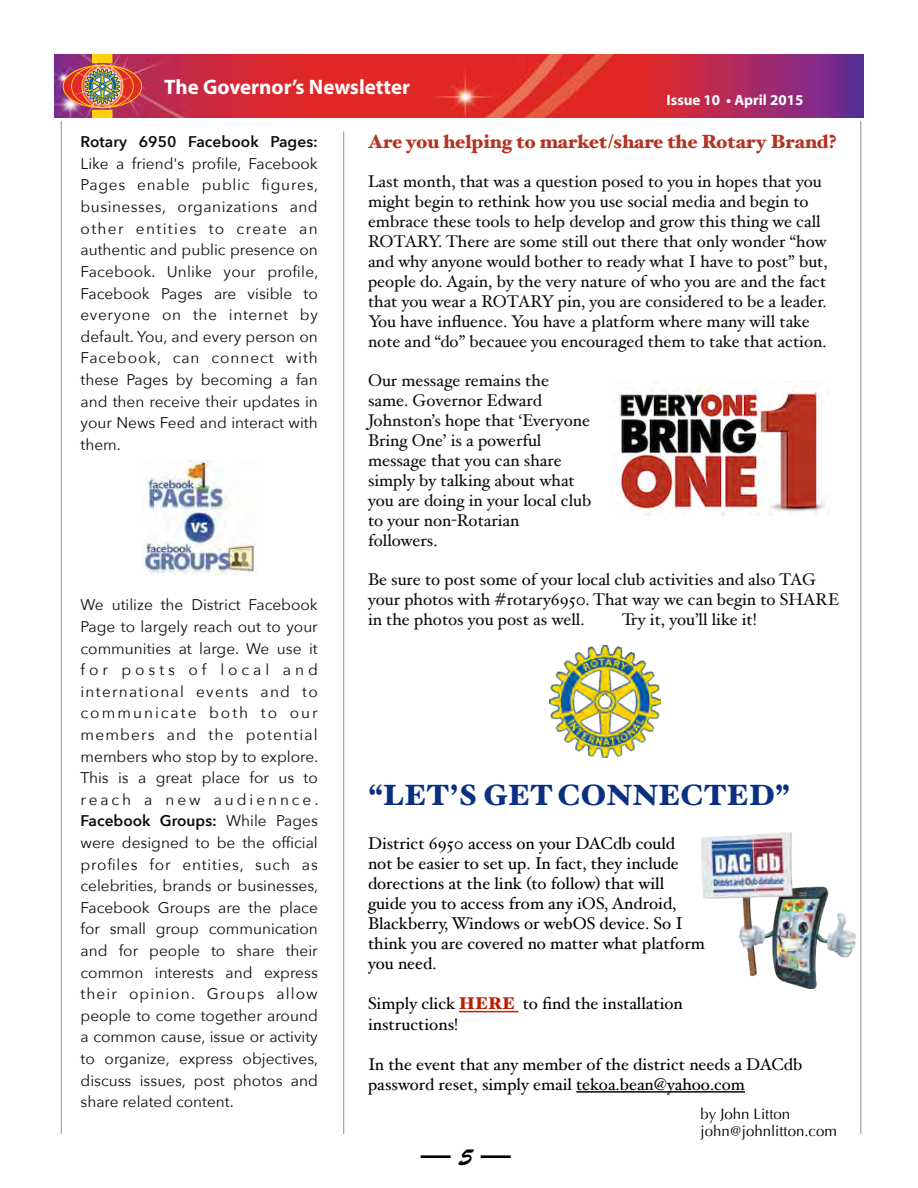
<style>
.page{position:relative;width:918px;height:1188px;background:#fff}
.page>*{position:absolute;margin:0;border:0;box-sizing:border-box;transform-origin:0 0}
.t1{font:30px "Brush Script Std";color:#000}
.t2{font:900 29.4px "Hoefler Text";color:#0b3082}
.t3{font:700 21px "Myriad Pro";color:#fff}
.t4{font:900 19.2px "Hoefler Text";color:#b43322}
.t5{font:16.95px/20.1px "Hoefler Text";color:#0d0d0d}
.t6{font:16.95px/20.1px "Hoefler Text";color:#000}
.t7{font:15.45px/21.6px "Avenir Next";color:#0d0d0d;text-align:justify}
.t8{font:600 15.45px "Avenir Next";letter-spacing:.005em;color:#0d0d0d}
.t9{font:15px/16.5px "Optima";color:#000}
.t10{font:700 15px "Myriad Pro";color:#fff}
.s1{font-weight:600}
.s2{font-weight:900;color:#bc1e00}
.s3{font-size:24px}
</style>
<div class="page">
<img style="left:150px;top:54px;width:714px;height:64px">
<img style="left:54px;top:54px;width:96px;height:64px">
<img style="left:72px;top:56px;width:61px;height:61px">
<img style="left:84px;top:54px;width:37px;height:64px">
<hr style="left:459px;top:1011px;width:59px;height:1px;background:#bc1e00">
<hr style="left:576px;top:1091px;width:169px;height:2px;background:#000">
<hr style="left:343px;top:131px;width:1px;height:1003px;background:#929292">
<hr style="left:61px;top:121px;width:1px;height:1013px;background:#929292">
<hr style="left:860px;top:121px;width:1px;height:1013px;background:#929292">
<img style="left:143px;top:461px;width:112px;height:113px">
<img style="left:701px;top:832px;width:154px;height:157px">
<img style="left:550px;top:646px;width:111px;height:112px">
<img style="left:614px;top:386px;width:215px;height:130px">
<h3 class="t3" style="left:164px;top:73px;width:248px">The Governor’s Newsletter</h3>
<p class="t10" style="left:667px;top:91px;width:138px">Issue 10 • April 2015</p>
<p class="t4" style="left:368px;top:130px;width:470px">Are you helping to market/share the Rotary Brand?</p>
<p class="t5" style="left:368px;top:171px;width:461px">Last month, that was a question posed to you in hopes that you might begin to rethink how you use social media and begin to embrace these tools to help develop and grow this thing we call ROTARY. There are some still out there that only wonder “how and why anyone would bother to ready what I have to post” but, people do. Again, by the very nature of who you are and the fact that you wear a ROTARY pin, you are considered to be a leader.<br>You have influence. You have a platform where many will take note and “do” becauee you encouraged them to take that action.</p>
<p class="t5" style="left:368px;top:370px;width:225px">Our message remains the same. Governor Edward<br>Johnston’s hope that ‘Everyone<br>Bring One’ is a powerful message that you can share simply by talking about what you are doing in your local club to your non-Rotarian followers.</p>
<p class="t5" style="left:368px;top:569px;width:473px">Be sure to post some of your local club activities and also TAG your photos with #rotary6950. That way we can begin to SHARE in the photos you post as well.</p>
<p class="t8" style="left:81px;top:129px;width:239px">Rotary 6950 Facebook Pages:</p>
<p class="t7" style="left:81px;top:152px;width:239px">Like a friend's profile, Facebook Pages enable public figures, businesses, organizations and other entities to create an authentic and public presence on Facebook. Unlike your profile, Facebook Pages are visible to everyone on the internet by default. You, and every person on Facebook, can connect with these Pages by becoming a fan and then receive their updates in your News Feed and interact with them.</p>
<p class="t7" style="left:81px;top:593px;width:239px">We utilize the District Facebook Page to largely reach out to your communities at large. We use it for posts of local and international events and to communicate both to our members and the potential members who stop by to explore.<br>This is a great place for us to reach a new audiennce.<br><span class="s1">Facebook Groups:</span> While Pages were designed to be the official profiles for entities, such as celebrities, brands or businesses, Facebook Groups are the place for small group communication and for people to share their common interests and express their opinion. Groups allow people to come together around a common cause, issue or activity to organize, express objectives, discuss issues, post photos and share related content.</p>
<p class="t5" style="left:622px;top:609px;width:137px">Try it, you’ll like it!</p>
<h2 class="t2" style="left:368px;top:778px;width:423px">“LET’S GET CONNECTED”</h2>
<p class="t6" style="left:368px;top:833px;width:338px">District 6950 access on your DACdb could<br>not be easier to set up. In fact, they include dorections at the link (to follow) that will guide you to access from any iOS, Android, Blackberry, Windows or webOS device. So I think you are covered no matter what platform you need.</p>
<p class="t6" style="left:368px;top:994px;width:316px">Simply click <span class="s2">HERE</span> to find the installation instructions!</p>
<p class="t6" style="left:368px;top:1054px;width:436px">In the event that any member of the district needs a DACdb password reset, simply email tekoa.bean@yahoo.com</p>
<p class="t9" style="left:701px;top:1106px;width:138px">by John Litton john@johnlitton.com</p>
<h1 class="t1" style="left:421px;top:1139px;width:91px">— <span class="s3">5</span> —</h1>
</div>
